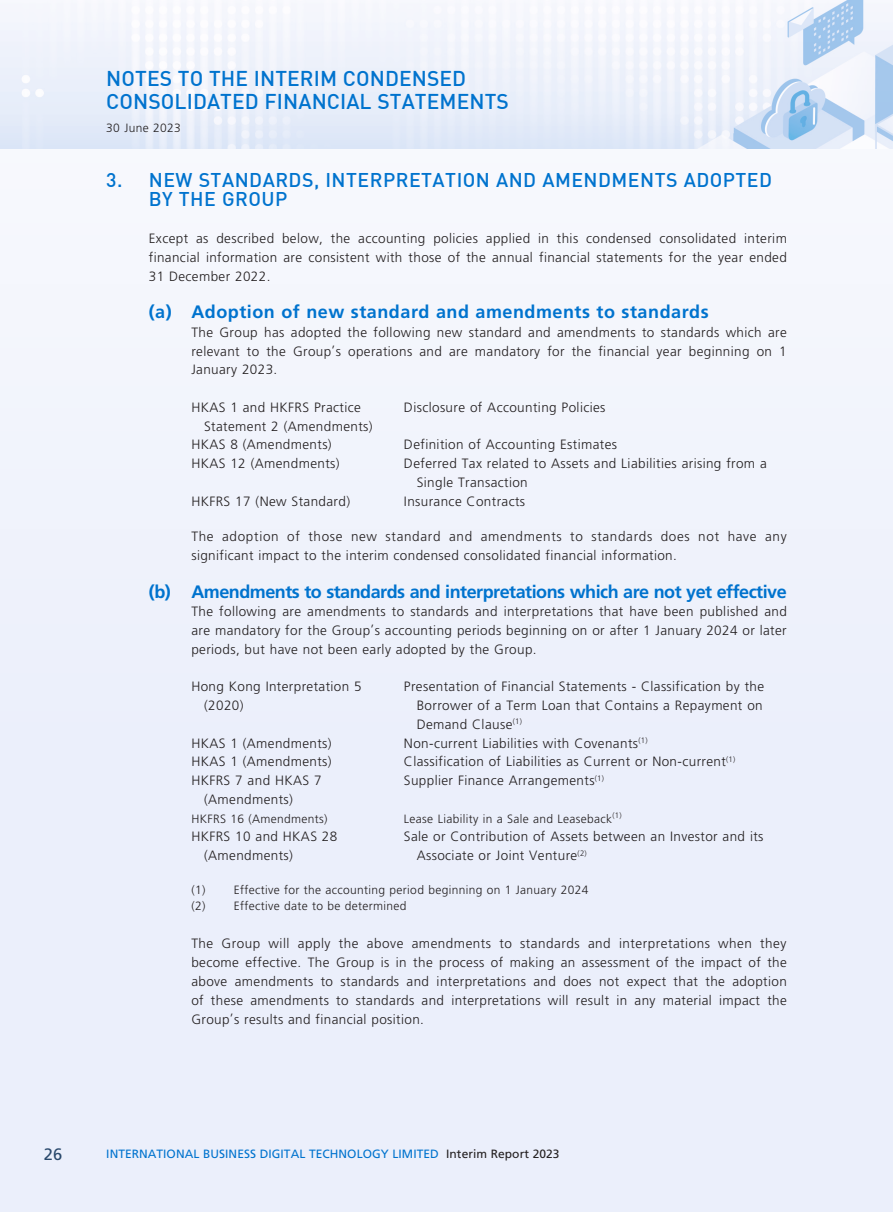
<style>
.page{position:relative;width:893px;height:1212px;background:#ebeffb}
.page>*{position:absolute;margin:0;border:0;box-sizing:border-box;transform-origin:0 0}
.t1{font:21px/22.5px "DIN Medium";letter-spacing:.005em;color:#0073ce}
.t2{font:19.5px/18.8px "DIN Medium";letter-spacing:.025em;color:#0073ce}
.t3{font:700 18px "Frutiger LT Std";letter-spacing:-.03em;color:#0073ce}
.t4{font:700 18px "Frutiger LT Std";letter-spacing:.03em;color:#0073ce}
.t5{font:16.5px "Frutiger LT Std";color:#29486b}
.t6{font:300 13.5px/18.8px "Frutiger LT Std";letter-spacing:.03em;color:#231f20}
.t7{font:300 12px/16.5px "Frutiger LT Std";letter-spacing:.03em;color:#231f20}
.t8{font:12px "Frutiger LT Std";letter-spacing:.005em;color:#0073ce}
.s1{color:#231f20}
</style>
<div class="page">
<img style="left:0;top:0;width:893px;height:148px">
<h1 class="t1" style="left:106px;top:67px;width:404px">NOTES TO THE INTERIM CONDENSED<br>CONSOLIDATED FINANCIAL STATEMENTS</h1>
<p class="t7" style="left:106px;top:120px;width:76px">30 June 2023</p>
<h2 class="t2" style="left:149px;top:170px;width:625px;text-indent:-43px">3. NEW STANDARDS, INTERPRETATION AND AMENDMENTS ADOPTED<br>BY THE GROUP</h2>
<p class="t6" style="left:149px;top:229px;width:640px;text-align:justify">Except as described below, the accounting policies applied in this condensed consolidated interim financial information are consistent with those of the annual financial statements for the year ended 31 December 2022.</p>
<h3 class="t4" style="left:149px;top:301px;width:561px">(a) Adoption of new standard and amendments to standards</h3>
<p class="t6" style="left:191px;top:323px;width:597px;text-align:justify">The Group has adopted the following new standard and amendments to standards which are relevant to the Group’s operations and are mandatory for the financial year beginning on 1<br>January 2023.</p>
<p class="t6" style="left:204px;top:398px;width:170px;text-indent:-13px">HKAS 1 and HKFRS Practice<br>Statement 2 (Amendments)</p>
<p class="t6" style="left:404px;top:398px;width:203px">Disclosure of Accounting Policies</p>
<p class="t6" style="left:191px;top:435px;width:142px">HKAS 8 (Amendments)</p>
<p class="t6" style="left:404px;top:435px;width:215px">Definition of Accounting Estimates</p>
<p class="t6" style="left:191px;top:454px;width:150px">HKAS 12 (Amendments)</p>
<p class="t6" style="left:417px;top:454px;width:352px;text-indent:-13px">Deferred Tax related to Assets and Liabilities arising from a<br>Single Transaction</p>
<p class="t6" style="left:191px;top:492px;width:160px">HKFRS 17 (New Standard)</p>
<p class="t6" style="left:404px;top:492px;width:123px">Insurance Contracts</p>
<p class="t6" style="left:191px;top:527px;width:597px">The adoption of those new standard and amendments to standards does not have any significant impact to the interim condensed consolidated financial information.</p>
<h3 class="t3" style="left:149px;top:581px;width:639px">(b) Amendments to standards and interpretations which are not yet effective</h3>
<p class="t6" style="left:191px;top:602px;width:597px;text-align:justify">The following are amendments to standards and interpretations that have been published and are mandatory for the Group’s accounting periods beginning on or after 1 January 2024 or later periods, but have not been early adopted by the Group.</p>
<p class="t6" style="left:204px;top:677px;width:159px;text-indent:-13px">Hong Kong Interpretation 5 (2020)</p>
<p class="t6" style="left:417px;top:677px;width:349px;text-align:justify;text-indent:-13px">Presentation of Financial Statements - Classification by the Borrower of a Term Loan that Contains a Repayment on Demand Clause<sup>(1)</sup></p>
<p class="t6" style="left:191px;top:734px;width:142px">HKAS 1 (Amendments)</p>
<p class="t6" style="left:404px;top:734px;width:245px">Non-current Liabilities with Covenants<sup>(1)</sup></p>
<p class="t6" style="left:191px;top:752px;width:142px">HKAS 1 (Amendments)</p>
<p class="t6" style="left:404px;top:752px;width:333px">Classification of Liabilities as Current or Non-current<sup>(1)</sup></p>
<p class="t6" style="left:204px;top:771px;width:119px;text-indent:-13px">HKFRS 7 and HKAS 7 (Amendments)</p>
<p class="t6" style="left:404px;top:771px;width:202px">Supplier Finance Arrangements<sup>(1)</sup></p>
<p class="t7" style="left:191px;top:811px;width:138px">HKFRS 16 (Amendments)</p>
<p class="t7" style="left:404px;top:810px;width:219px">Lease Liability in a Sale and Leaseback<sup>(1)</sup></p>
<p class="t6" style="left:204px;top:827px;width:135px;text-indent:-13px">HKFRS 10 and HKAS 28 (Amendments)</p>
<p class="t6" style="left:417px;top:827px;width:348px;text-indent:-13px">Sale or Contribution of Assets between an Investor and its<br>Associate or Joint Venture<sup>(2)</sup></p>
<p class="t7" style="left:191px;top:881px;width:399px">(1) Effective for the accounting period beginning on 1 January 2024 (2) Effective date to be determined</p>
<p class="t6" style="left:191px;top:935px;width:597px;text-align:justify">The Group will apply the above amendments to standards and interpretations when they become effective. The Group is in the process of making an assessment of the impact of the above amendments to standards and interpretations and does not expect that the adoption of these amendments to standards and interpretations will result in any material impact the Group’s results and financial position.</p>
<p class="t5" style="left:44px;top:1144px;width:20px">26</p>
<p class="t8" style="left:106px;top:1147px;width:455px">INTERNATIONAL BUSINESS DIGITAL TECHNOLOGY LIMITED <span class="s1">Interim Report 2023</span></p>
</div>
